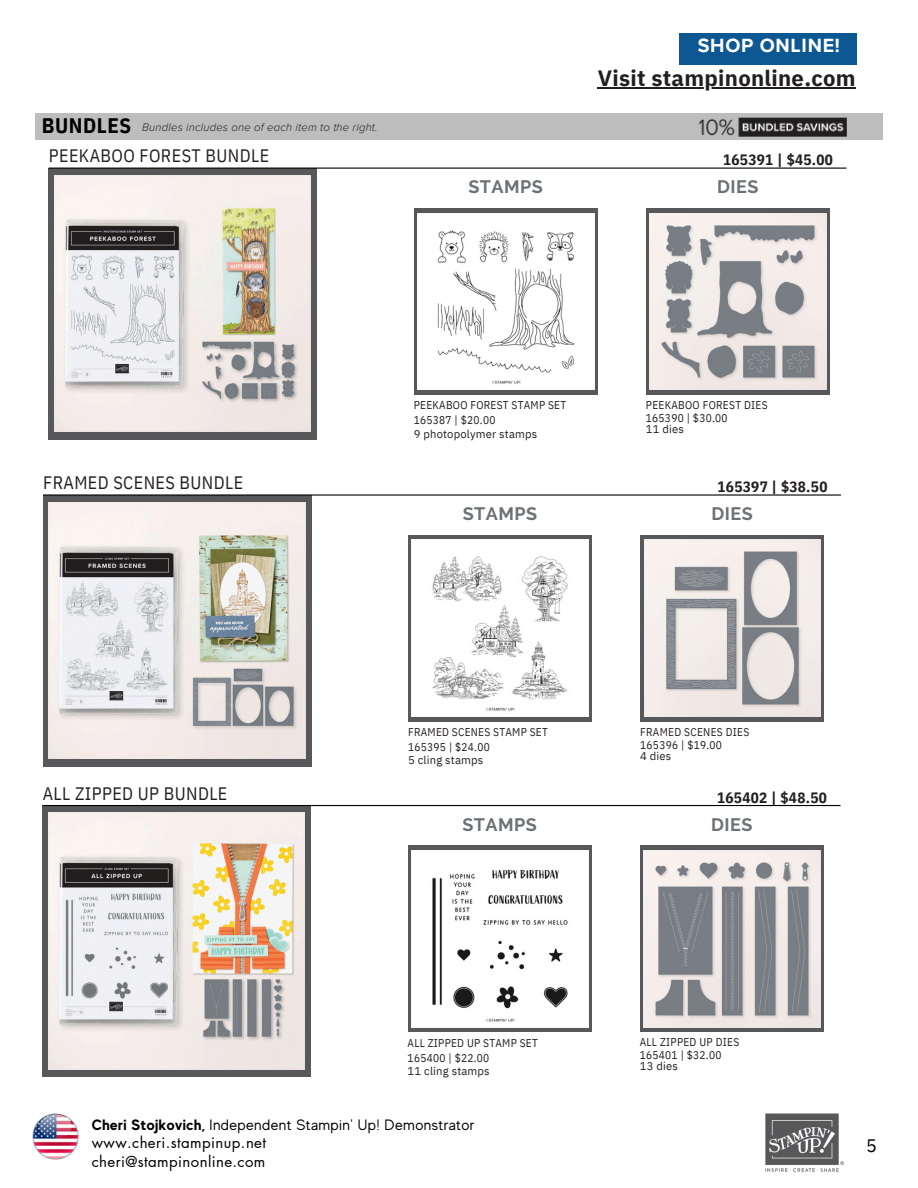
<style>
.page{position:relative;width:918px;height:1188px;background:#fff}
.page>*{position:absolute;margin:0;border:0;box-sizing:border-box;transform-origin:0 0}
.t1{font:700 22.05px "IBM Plex Sans";letter-spacing:.015em;color:#231f20}
.t2{font:700 21px "IBM Plex Sans Cond";letter-spacing:.025em;color:#000}
.t3{font:700 19.65px "Proxima Nova";letter-spacing:.035em;color:#fff}
.t4{font:18px "IBM Plex Sans Cond";letter-spacing:.025em;color:#231f20}
.t5{font:700 18px "Raleway";letter-spacing:.025em;color:#6c7176}
.t6{font:18px "IBM Plex Sans";color:#000}
.t7{font:15px "MADE Evolve Sans";letter-spacing:.025em;color:#000}
.t8{font:15px "Futura LT Pro";letter-spacing:.025em;color:#000}
.t9{font:700 15px "IBM Plex Sans Cond";letter-spacing:.025em;color:#231f20}
.t10{font:11.25px "IBM Plex Sans Cond";letter-spacing:.025em;color:#231f20}
.t11{font:11.25px "IBM Plex Sans";letter-spacing:.015em;color:#231f20}
.t12{font:italic 300 11.25px "Proxima Nova";letter-spacing:.02em;color:#231f20}
.s1{font-weight:700}
</style>
<div class="page">
<div style="left:35px;top:113px;width:848px;height:27px;background:#bdbdbe"></div>
<div style="left:49px;top:168px;width:268px;height:271px;background:#58585a"></div>
<img style="left:54px;top:175px;width:257px;height:257px">
<hr style="left:49px;top:168px;width:798px;height:1px;background:#000">
<svg style="left:414px;top:208px;width:184px;height:186px;background:#6a6a6c"></svg>
<img style="left:418px;top:213px;width:176px;height:177px">
<svg style="left:646px;top:208px;width:184px;height:186px;background:#69686a"></svg>
<img style="left:650px;top:213px;width:176px;height:177px">
<div style="left:679px;top:34px;width:177px;height:31px;background:#0d5893"></div>
<img style="left:32px;top:1113px;width:47px;height:47px">
<img style="left:765px;top:1113px;width:80px;height:59px">
<div style="left:43px;top:495px;width:268px;height:271px;background:#58585a"></div>
<img style="left:49px;top:502px;width:256px;height:257px">
<hr style="left:43px;top:494px;width:798px;height:2px;background:#000">
<svg style="left:408px;top:535px;width:184px;height:186px;background:#6b6b6d"></svg>
<img style="left:412px;top:540px;width:177px;height:177px">
<div style="left:640px;top:535px;width:184px;height:186px;background:#58585a"></div>
<img style="left:644px;top:540px;width:177px;height:177px">
<div style="left:43px;top:806px;width:268px;height:271px;background:#58585a"></div>
<img style="left:48px;top:813px;width:257px;height:256px">
<hr style="left:43px;top:805px;width:797px;height:1px;background:#000">
<svg style="left:408px;top:846px;width:184px;height:186px;background:#6b6b6d"></svg>
<img style="left:411px;top:850px;width:177px;height:177px">
<svg style="left:640px;top:846px;width:184px;height:186px;background:#727072"></svg>
<img style="left:644px;top:850px;width:176px;height:177px">
<img style="left:698px;top:117px;width:148px;height:19px">
<hr style="left:598px;top:87px;width:258px;height:1px;background:#231f20">
<h3 class="t3" style="left:698px;top:34px;width:144px">SHOP ONLINE!</h3>
<h3 class="t2" style="left:42px;top:112px;width:91px">BUNDLES</h3>
<h2 class="t12" style="left:142px;top:120px;width:237px">Bundles includes one of each item to the right.</h2>
<h4 class="t1" style="left:598px;top:64px;width:259px">Visit stampinonline.com</h4>
<p class="t4" style="left:49px;top:144px;width:222px">PEEKABOO FOREST BUNDLE</p>
<p class="t9" style="left:723px;top:150px;width:111px">165391 | $45.00</p>
<h4 class="t5" style="left:468px;top:176px;width:76px">STAMPS</h4>
<h3 class="t5" style="left:717px;top:176px;width:43px">DIES</h3>
<h1 class="t10" style="left:414px;top:398px;width:154px">PEEKABOO FOREST STAMP SET</h1>
<p class="t10" style="left:414px;top:413px;width:83px">165387 | $20.00</p>
<p class="t11" style="left:414px;top:426px;width:125px">9 photopolymer stamps</p>
<h6 class="t10" style="left:646px;top:397px;width:123px">PEEKABOO FOREST DIES</h6>
<p class="t10" style="left:646px;top:410px;width:83px">165390 | $30.00</p>
<p class="t11" style="left:646px;top:421px;width:40px">11 dies</p>
<p class="t4" style="left:43px;top:471px;width:201px">FRAMED SCENES BUNDLE</p>
<p class="t9" style="left:717px;top:477px;width:111px">165397 | $38.50</p>
<p class="t5" style="left:463px;top:503px;width:76px">STAMPS</p>
<p class="t10" style="left:408px;top:725px;width:141px">FRAMED SCENES STAMP SET</p>
<p class="t10" style="left:408px;top:740px;width:83px">165395 | $24.00</p>
<p class="t11" style="left:408px;top:753px;width:77px">5 cling stamps</p>
<h6 class="t5" style="left:712px;top:503px;width:43px">DIES</h6>
<p class="t10" style="left:640px;top:724px;width:111px">FRAMED SCENES DIES</p>
<p class="t10" style="left:640px;top:737px;width:83px">165396 | $19.00</p>
<h4 class="t11" style="left:640px;top:748px;width:33px">4 dies</h4>
<p class="t4" style="left:43px;top:781px;width:186px">ALL ZIPPED UP BUNDLE</p>
<p class="t9" style="left:717px;top:787px;width:111px">165402 | $48.50</p>
<p class="t5" style="left:462px;top:814px;width:76px">STAMPS</p>
<p class="t5" style="left:711px;top:814px;width:43px">DIES</p>
<h3 class="t10" style="left:408px;top:1035px;width:132px">ALL ZIPPED UP STAMP SET</h3>
<h3 class="t10" style="left:408px;top:1050px;width:83px">165400 | $22.00</h3>
<p class="t11" style="left:408px;top:1063px;width:84px">11 cling stamps</p>
<h6 class="t7" style="left:92px;top:1116px;width:384px"><span class="s1">Cheri Stojkovich,</span> Independent Stampin' Up! Demonstrator</h6>
<p class="t8" style="left:92px;top:1136px;width:176px">www.cheri.stampinup.net</p>
<p class="t8" style="left:92px;top:1154px;width:175px">cheri@stampinonline.com</p>
<p class="t10" style="left:640px;top:1035px;width:101px">ALL ZIPPED UP DIES</p>
<p class="t10" style="left:640px;top:1048px;width:83px">165401 | $32.00</p>
<p class="t11" style="left:640px;top:1059px;width:40px">13 dies</p>
<h3 class="t6" style="left:866px;top:1134px;width:12px">5</h3>
</div>
